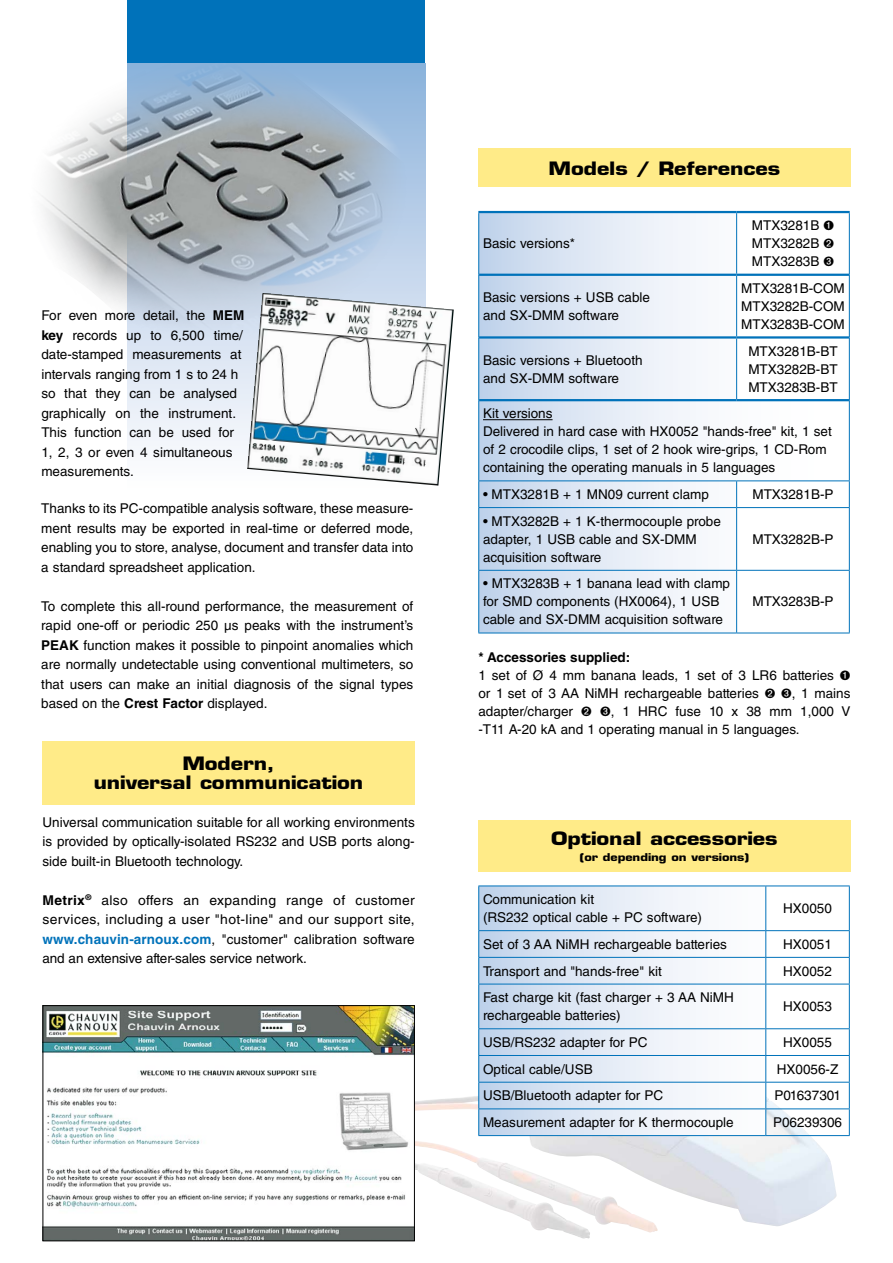
<style>
.page{position:relative;width:893px;height:1263px;background:#fff}
.page>*{position:absolute;margin:0;border:0;box-sizing:border-box;transform-origin:0 0}
.t1{font:700 18px/19.5px "Eurostile LT Std";letter-spacing:-.005em;color:#000;text-align:center;scale:1.2 1}
.t2{font:13.5px/19.5px "Helvetica LT Std";color:#000}
.t3{font:700 10.5px "Eurostile LT Std";letter-spacing:-.005em;color:#000;scale:1.2 1}
.s1{font-weight:700}
.s2{font-weight:700;color:#0072ba}
</style>
<div class="page">
<div style="left:128px;top:0;width:297px;height:64px;background:#0072ba"></div>
<svg style="left:128px;top:64px;width:297px;height:386px"></svg>
<img style="left:41px;top:52px;width:371px;height:297px">
<img style="left:415px;top:1050px;width:422px;height:187px">
<div style="left:43px;top:741px;width:372px;height:63px;background:#ffeb88"></div>
<img style="left:247px;top:293px;width:207px;height:193px">
<div style="left:478px;top:149px;width:372px;height:38px;background:#ffeb88"></div>
<div style="left:478px;top:821px;width:372px;height:51px;background:#ffeb88"></div>
<svg style="left:479px;top:886px;width:286px;height:249px"></svg>
<hr style="left:478px;top:885px;width:288px;height:1px;background:#0072ba">
<hr style="left:478px;top:886px;width:1px;height:44px;background:#0072ba">
<hr style="left:766px;top:885px;width:84px;height:1px;background:#0072ba">
<hr style="left:765px;top:886px;width:1px;height:44px;background:#0072ba">
<hr style="left:849px;top:886px;width:1px;height:44px;background:#0072ba">
<hr style="left:478px;top:930px;width:288px;height:1px;background:#0072ba">
<hr style="left:766px;top:930px;width:84px;height:1px;background:#0072ba">
<hr style="left:478px;top:957px;width:288px;height:1px;background:#0072ba">
<svg style="left:478px;top:931px;width:1px;height:53px"></svg>
<hr style="left:766px;top:957px;width:84px;height:1px;background:#0072ba">
<svg style="left:765px;top:931px;width:1px;height:53px"></svg>
<svg style="left:849px;top:931px;width:1px;height:53px"></svg>
<hr style="left:478px;top:984px;width:288px;height:1px;background:#0072ba">
<hr style="left:478px;top:984px;width:1px;height:44px;background:#0072ba">
<hr style="left:766px;top:984px;width:84px;height:1px;background:#0072ba">
<hr style="left:765px;top:984px;width:1px;height:44px;background:#0072ba">
<hr style="left:849px;top:984px;width:1px;height:44px;background:#0072ba">
<hr style="left:478px;top:1028px;width:288px;height:1px;background:#0072ba">
<hr style="left:766px;top:1028px;width:84px;height:1px;background:#0072ba">
<hr style="left:478px;top:1055px;width:288px;height:1px;background:#0072ba">
<hr style="left:766px;top:1055px;width:84px;height:1px;background:#0072ba">
<hr style="left:478px;top:1082px;width:288px;height:1px;background:#0072ba">
<hr style="left:766px;top:1082px;width:84px;height:1px;background:#0072ba">
<hr style="left:478px;top:1108px;width:288px;height:1px;background:#0072ba">
<svg style="left:478px;top:1029px;width:1px;height:106px"></svg>
<hr style="left:766px;top:1108px;width:84px;height:1px;background:#0072ba">
<svg style="left:765px;top:1029px;width:1px;height:106px"></svg>
<svg style="left:849px;top:1029px;width:1px;height:106px"></svg>
<hr style="left:478px;top:1135px;width:288px;height:1px;background:#0072ba">
<hr style="left:766px;top:1135px;width:84px;height:1px;background:#0072ba">
<img style="left:45px;top:1007px;width:368px;height:232px">
<div style="left:43px;top:1005px;width:372px;height:236px;border:1px solid #000"></div>
<svg style="left:479px;top:213px;width:370px;height:420px"></svg>
<hr style="left:478px;top:213px;width:1px;height:62px;background:#0072ba">
<hr style="left:736px;top:213px;width:1px;height:61px;background:#0072ba">
<hr style="left:849px;top:213px;width:1px;height:62px;background:#0072ba">
<hr style="left:478px;top:275px;width:1px;height:62px;background:#0072ba">
<hr style="left:736px;top:276px;width:1px;height:60px;background:#0072ba">
<hr style="left:849px;top:275px;width:1px;height:62px;background:#0072ba">
<hr style="left:478px;top:337px;width:1px;height:63px;background:#0072ba">
<hr style="left:736px;top:339px;width:1px;height:60px;background:#0072ba">
<hr style="left:849px;top:337px;width:1px;height:63px;background:#0072ba">
<hr style="left:478px;top:400px;width:1px;height:80px;background:#0072ba">
<hr style="left:849px;top:400px;width:1px;height:80px;background:#0072ba">
<hr style="left:478px;top:480px;width:259px;height:1px;background:#0072ba">
<svg style="left:478px;top:481px;width:1px;height:26px"></svg>
<hr style="left:737px;top:480px;width:113px;height:1px;background:#0072ba">
<svg style="left:736px;top:481px;width:1px;height:26px"></svg>
<svg style="left:849px;top:481px;width:1px;height:26px"></svg>
<hr style="left:478px;top:507px;width:259px;height:1px;background:#0072ba">
<hr style="left:478px;top:508px;width:1px;height:62px;background:#0072ba">
<hr style="left:737px;top:507px;width:113px;height:1px;background:#0072ba">
<hr style="left:736px;top:508px;width:1px;height:62px;background:#0072ba">
<hr style="left:849px;top:508px;width:1px;height:62px;background:#0072ba">
<hr style="left:478px;top:570px;width:259px;height:1px;background:#0072ba">
<hr style="left:478px;top:571px;width:1px;height:62px;background:#0072ba">
<hr style="left:737px;top:570px;width:113px;height:1px;background:#0072ba">
<hr style="left:736px;top:571px;width:1px;height:62px;background:#0072ba">
<hr style="left:849px;top:571px;width:1px;height:62px;background:#0072ba">
<hr style="left:478px;top:633px;width:259px;height:1px;background:#0072ba">
<hr style="left:737px;top:633px;width:113px;height:1px;background:#0072ba">
<hr style="left:478px;top:211px;width:259px;height:2px;background:#0072ba">
<hr style="left:737px;top:211px;width:113px;height:2px;background:#0072ba">
<hr style="left:479px;top:399px;width:258px;height:2px;background:#0072ba">
<hr style="left:737px;top:399px;width:112px;height:2px;background:#0072ba">
<hr style="left:479px;top:274px;width:258px;height:2px;background:#0072ba">
<hr style="left:737px;top:274px;width:112px;height:2px;background:#0072ba">
<hr style="left:479px;top:336px;width:258px;height:3px;background:#0072ba">
<hr style="left:737px;top:336px;width:112px;height:3px;background:#0072ba">
<hr style="left:483px;top:419px;width:70px;height:1px;background:#000">
<p class="t2" style="left:41px;top:306px;width:205px">For even more detail, the <span class="s1">MEM key</span> records up to 6,500 time/ date-stamped measurements at intervals ranging from 1 s to 24 h so that they can be analysed graphically on the instrument.<br>This function can be used for<br>1, 2, 3 or even 4 simultaneous measurements.</p>
<p class="t2" style="left:41px;top:499px;width:374px;text-align:justify">Thanks to its PC-compatible analysis software, these measure&shy;ment results may be exported in real-time or deferred mode, enabling you to store, analyse, document and transfer data into a standard spreadsheet application.</p>
<p class="t2" style="left:41px;top:596px;width:374px;text-align:justify">To complete this all-round performance, the measurement of rapid one-off or periodic 250 μs peaks with the instrument’s <span class="s1">PEAK</span> function makes it possible to pinpoint anomalies which are normally undetectable using conventional multimeters, so that users can make an initial diagnosis of the signal types based on the <span class="s1">Crest Factor</span> displayed.</p>
<h1 class="t1" style="left:94px;top:753px;width:226px">Modern,<br>universal communication</h1>
<p class="t2" style="left:43px;top:812px;width:374px;text-align:justify">Universal communication suitable for all working environments is provided by optically-isolated RS232 and USB ports along&shy;side built-in Bluetooth technology.</p>
<p class="t2" style="left:43px;top:890px;width:374px;text-align:justify"><span class="s1">Metrix</span><sup>®</sup> also offers an expanding range of customer services, including a user "hot-line" and our support site, <span class="s2">www.chauvin-arnoux.com</span>, "customer" calibration software and an extensive after-sales service network.</p>
<h1 class="t1" style="left:549px;top:158px;width:194px">Models / References</h1>
<p class="t2" style="left:483px;top:234px;width:94px">Basic versions*</p>
<p class="t2" style="left:752px;top:216px;width:84px;line-height:18px;text-align:justify">MTX3281B ➊<br>MTX3282B ➋<br>MTX3283B ➌</p>
<p class="t2" style="left:483px;top:288px;width:168px;line-height:18px">Basic versions + USB cable and SX-DMM software</p>
<p class="t2" style="left:741px;top:279px;width:105px;line-height:18px;text-align:justify">MTX3281B-COM MTX3282B-COM MTX3283B-COM</p>
<p class="t2" style="left:483px;top:351px;width:161px;line-height:18px">Basic versions + Bluetooth and SX-DMM software</p>
<p class="t2" style="left:748px;top:342px;width:91px;line-height:18px;text-align:justify">MTX3281B-BT MTX3282B-BT MTX3283B-BT</p>
<p class="t2" style="left:483px;top:405px;width:350px;line-height:18px">Kit versions<br>Delivered in hard case with HX0052 "hands-free" kit, 1 set of 2 crocodile clips, 1 set of 2 hook wire-grips, 1 CD-Rom containing the operating manuals in 5 languages</p>
<p class="t2" style="left:483px;top:484px;width:227px">• MTX3281B + 1 MN09 current clamp</p>
<p class="t2" style="left:752px;top:484px;width:83px">MTX3281B-P</p>
<p class="t2" style="left:483px;top:512px;width:239px;line-height:18px">• MTX3282B + 1 K-thermocouple probe adapter, 1 USB cable and SX-DMM acquisition software</p>
<p class="t2" style="left:752px;top:529px;width:83px">MTX3282B-P</p>
<p class="t2" style="left:483px;top:575px;width:249px;line-height:18px">• MTX3283B + 1 banana lead with clamp for SMD components (HX0064), 1 USB cable and SX-DMM acquisition software</p>
<p class="t2" style="left:752px;top:592px;width:83px">MTX3283B-P</p>
<p class="t2" style="left:478px;top:649px;width:374px;line-height:18px"><span class="s1">* Accessories supplied:<br></span>1 set of Ø 4 mm banana leads, 1 set of 3 LR6 batteries ➊ or 1 set of 3 AA NiMH rechargeable batteries ➋ ➌, 1 mains adapter/charger ➋ ➌, 1 HRC fuse 10 x 38 mm 1,000 V -T11 A-20 kA and 1 operating manual in 5 languages.</p>
<h1 class="t1" style="left:551px;top:828px;width:190px">Optional accessories</h1>
<p class="t3" style="left:580px;top:851px;width:143px">(or depending on versions)</p>
<p class="t2" style="left:483px;top:890px;width:220px;line-height:18px">Communication kit<br>(RS232 optical cable + PC software)</p>
<p class="t2" style="left:783px;top:899px;width:50px">HX0050</p>
<p class="t2" style="left:483px;top:934px;width:246px">Set of 3 AA NiMH rechargeable batteries</p>
<p class="t2" style="left:783px;top:934px;width:50px">HX0051</p>
<p class="t2" style="left:483px;top:961px;width:180px">Transport and "hands-free" kit</p>
<p class="t2" style="left:783px;top:961px;width:50px">HX0052</p>
<p class="t2" style="left:483px;top:988px;width:252px;line-height:18px">Fast charge kit (fast charger + 3 AA NiMH rechargeable batteries)</p>
<p class="t2" style="left:783px;top:997px;width:50px">HX0053</p>
<p class="t2" style="left:483px;top:1032px;width:166px">USB/RS232 adapter for PC</p>
<p class="t2" style="left:783px;top:1032px;width:50px">HX0055</p>
<p class="t2" style="left:483px;top:1059px;width:111px">Optical cable/USB</p>
<p class="t2" style="left:777px;top:1059px;width:63px">HX0056-Z</p>
<p class="t2" style="left:483px;top:1086px;width:182px">USB/Bluetooth adapter for PC</p>
<p class="t2" style="left:774px;top:1086px;width:68px">P01637301</p>
<p class="t2" style="left:483px;top:1112px;width:252px">Measurement adapter for K thermocouple</p>
<p class="t2" style="left:773px;top:1112px;width:71px">P06239306</p>
</div>
